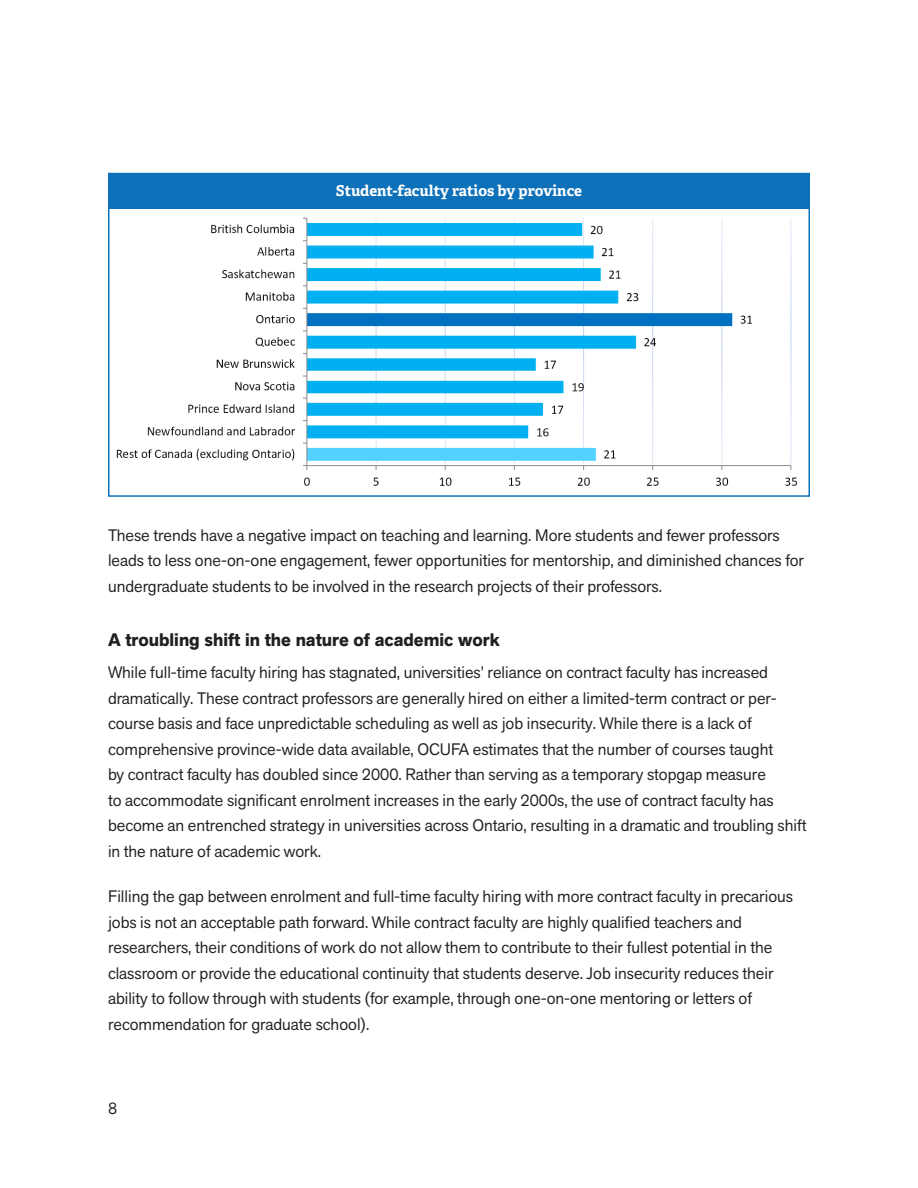
<style>
.page{position:relative;width:918px;height:1188px;background:#fff}
.page>*{position:absolute;margin:0;border:0;box-sizing:border-box;transform-origin:0 0}
.t1{font:700 18px "Akzid Grtsk Next";color:#231f20}
.t2{font:16.5px/25.5px "Akzid Grtsk Next";color:#231f20}
.t3{font:700 15px "Adelle";letter-spacing:-.005em;color:#fff}
</style>
<div class="page">
<img style="left:116px;top:217px;width:682px;height:269px">
<div style="left:108px;top:173px;width:702px;height:35px;background:#0d71b9"></div>
<div style="left:108px;top:173px;width:702px;height:324px;border:2px solid #0d71b9"></div>
<p class="t3" style="left:336px;top:181px;width:248px">Student-faculty ratios by province</p>
<p class="t2" style="left:108px;top:522px;width:698px">These trends have a negative impact on teaching and learning. More students and fewer professors leads to less one-on-one engagement, fewer opportunities for mentorship, and diminished chances for undergraduate students to be involved in the research projects of their professors.</p>
<p class="t1" style="left:108px;top:628px;width:393px">A troubling shift in the nature of academic work</p>
<p class="t2" style="left:108px;top:659px;width:700px">While full-time faculty hiring has stagnated, universities’ reliance on contract faculty has increased dramatically. These contract professors are generally hired on either a limited-term contract or per&shy;course basis and face unpredictable scheduling as well as job insecurity. While there is a lack of comprehensive province-wide data available, OCUFA estimates that the number of courses taught<br>by contract faculty has doubled since 2000. Rather than serving as a temporary stopgap measure<br>to accommodate significant enrolment increases in the early 2000s, the use of contract faculty has become an entrenched strategy in universities across Ontario, resulting in a dramatic and troubling shift in the nature of academic work.</p>
<p class="t2" style="left:108px;top:884px;width:687px">Filling the gap between enrolment and full-time faculty hiring with more contract faculty in precarious jobs is not an acceptable path forward. While contract faculty are highly qualified teachers and researchers, their conditions of work do not allow them to contribute to their fullest potential in the classroom or provide the educational continuity that students deserve. Job insecurity reduces their ability to follow through with students (for example, through one-on-one mentoring or letters of recommendation for graduate school).</p>
<p class="t2" style="left:108px;top:1095px;width:11px">8</p>
</div>
